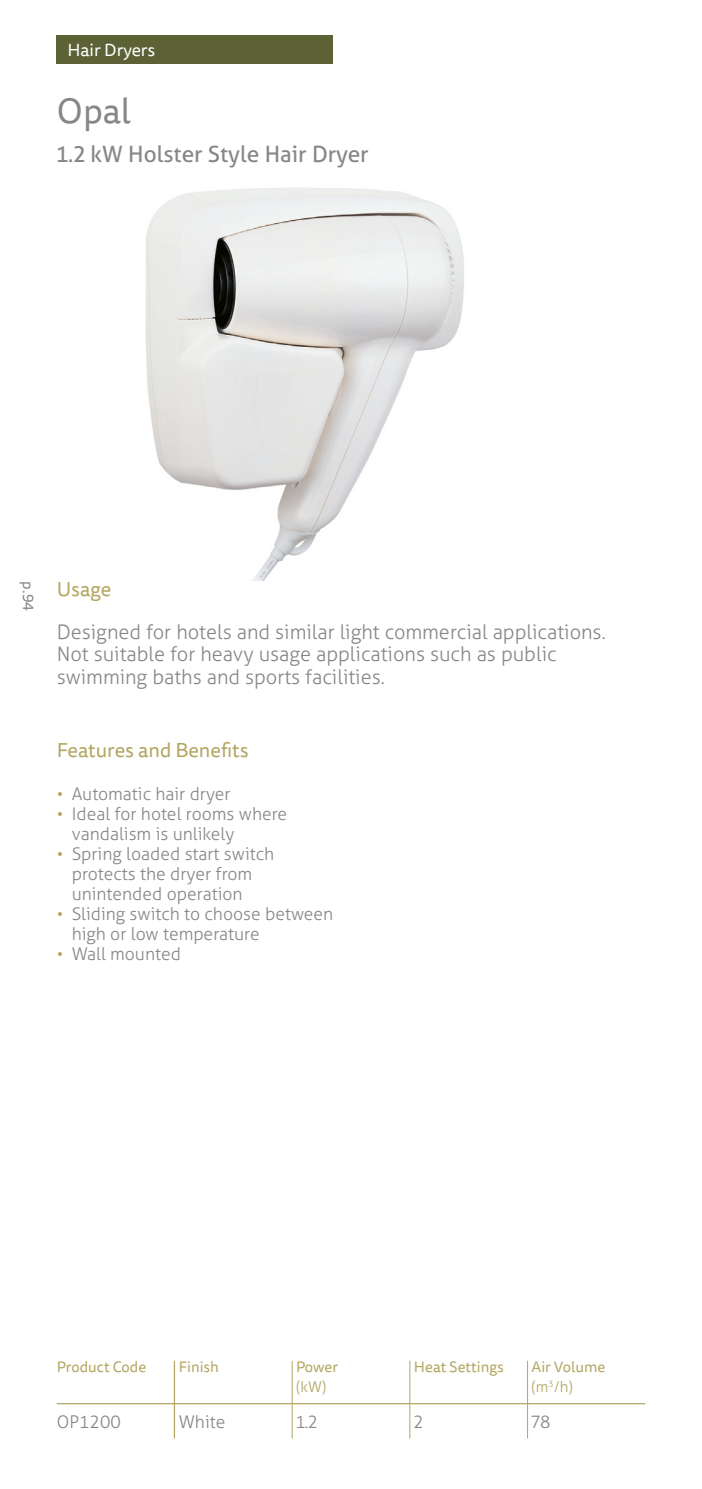
<style>
.page{position:relative;width:702px;height:1489px;background:#fff}
.page>*{position:absolute;margin:0;border:0;box-sizing:border-box;transform-origin:0 0}
.t1{font:35px "Tisa Sans Pro";color:#878787}
.t2{font:22.5px "Aller";color:#878787}
.t3{font:300 20px/22.5px "Aller";color:#878787}
.t4{font:20px "Tisa Sans Pro";color:#b3a662}
.t5{font:300 17.5px/20px "Aller";color:#878787}
.t6{font:17.5px "Tisa Sans Pro";color:#fff}
.t7{font:15px "Tisa Sans Pro";color:#b3a662}
.t8{font:300 15px "Aller";color:#b3a662}
.t9{font:15px "Tisa Sans Pro";color:#878787}
.s1{color:#b3a662}
</style>
<div class="page">
<img style="left:145px;top:188px;width:319px;height:393px">
<hr style="left:57px;top:1402px;width:588px;height:2px;background:#b3a662">
<hr style="left:174px;top:1360px;width:1px;height:78px;background:#b3a662">
<hr style="left:292px;top:1360px;width:1px;height:78px;background:#b3a662">
<hr style="left:409px;top:1360px;width:1px;height:78px;background:#b3a662">
<hr style="left:527px;top:1360px;width:1px;height:78px;background:#b3a662">
<div style="left:57px;top:35px;width:276px;height:29px;background:#5c6236"></div>
<p class="t6" style="left:67px;top:38px;width:89px">Hair Dryers</p>
<h1 class="t1" style="left:57px;top:87px;width:76px">Opal</h1>
<p class="t2" style="left:57px;top:139px;width:313px">1.2 kW Holster Style Hair Dryer</p>
<p class="t9" style="left:38px;top:581px;width:31px;rotate:90deg">p. 94</p>
<p class="t4" style="left:57px;top:575px;width:56px">Usage</p>
<p class="t3" style="left:57px;top:620px;width:550px">Designed for hotels and similar light commercial applications.<br>Not suitable for heavy usage applications such as public swimming baths and sports facilities.</p>
<p class="t4" style="left:57px;top:736px;width:193px">Features and Benefits</p>
<p class="t5" style="left:57px;top:783px;width:175px"><span class="s1">•</span> Automatic hair dryer</p>
<p class="t5" style="left:72px;top:803px;width:217px;text-indent:-15px"><span class="s1">•</span> Ideal for hotel rooms where vandalism is unlikely</p>
<p class="t5" style="left:72px;top:843px;width:204px;text-indent:-15px"><span class="s1">•</span> Spring loaded start switch protects the dryer from unintended operation</p>
<p class="t5" style="left:72px;top:903px;width:263px;text-indent:-15px"><span class="s1">•</span> Sliding switch to choose between high or low temperature</p>
<p class="t5" style="left:57px;top:943px;width:126px"><span class="s1">•</span> Wall mounted</p>
<p class="t7" style="left:57px;top:1356px;width:91px">Product Code</p>
<p class="t7" style="left:179px;top:1356px;width:42px">Finish</p>
<p class="t7" style="left:414px;top:1356px;width:91px">Heat Settings</p>
<p class="t7" style="left:531px;top:1356px;width:75px">Air Volume</p>
<p class="t8" style="left:531px;top:1376px;width:43px">(m<sup>3</sup>/h)</p>
<p class="t5" style="left:57px;top:1410px;width:66px">OP1200</p>
<p class="t5" style="left:179px;top:1410px;width:48px">White</p>
<p class="t5" style="left:296px;top:1411px;width:23px">1.2</p>
<p class="t5" style="left:414px;top:1411px;width:11px">2</p>
<p class="t5" style="left:531px;top:1411px;width:21px">78</p>
<p class="t7" style="left:296px;top:1356px;width:43px">Power</p>
<p class="t8" style="left:296px;top:1376px;width:32px">(kW)</p>
</div>
